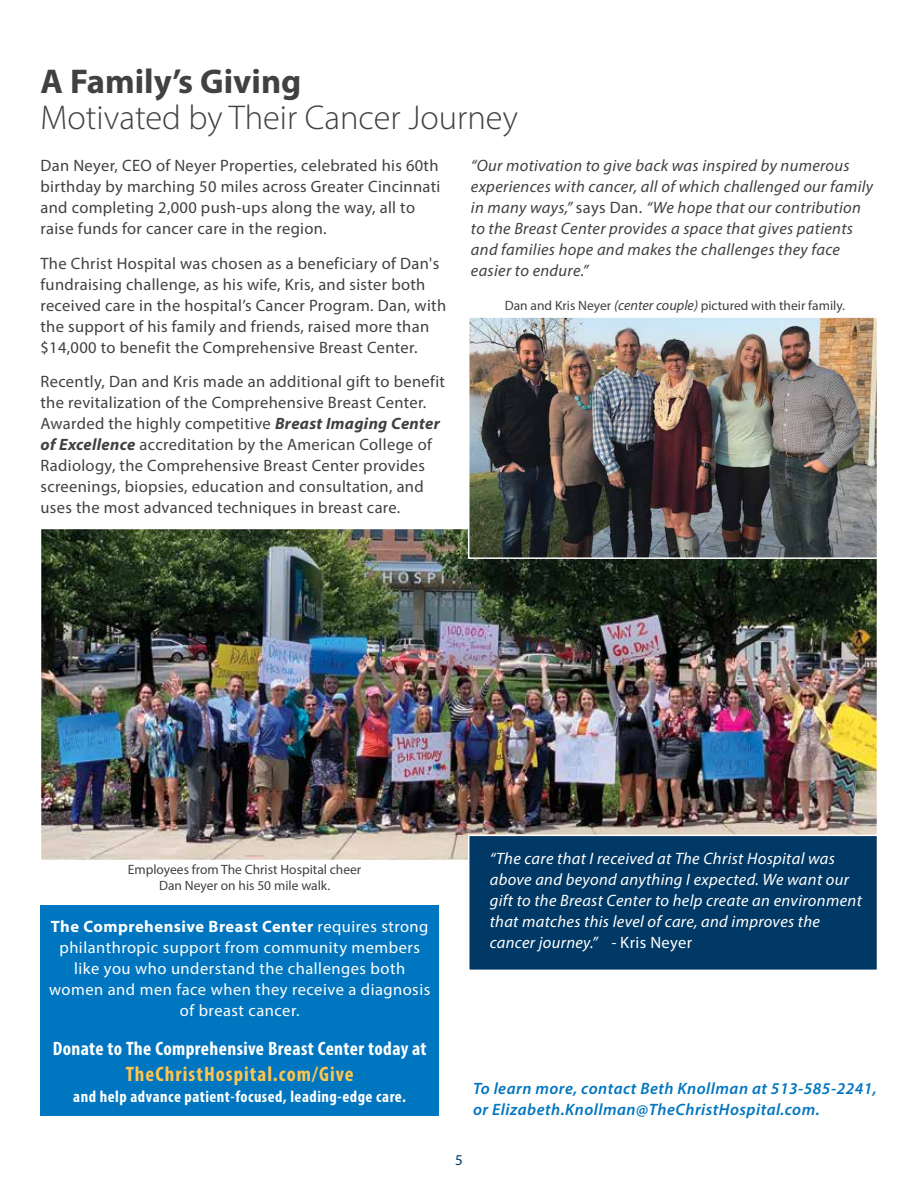
<style>
.page{position:relative;width:918px;height:1188px;background:#fff}
.page>*{position:absolute;margin:0;border:0;box-sizing:border-box;transform-origin:0 0}
.t1{font:300 34.5px "Myriad Pro";color:#414042}
.t2{font:700 34.5px "Myriad Pro";color:#414042}
.t3{font:700 condensed 21px "Myriad Pro";letter-spacing:.05em;color:#fec54e}
.t4{font:700 condensed 19.5px "Myriad Pro";letter-spacing:.02em;color:#fff}
.t5{font:16.5px/21px "Myriad Pro";letter-spacing:.02em;color:#414042}
.t6{font:italic 16.5px/21px "Myriad Pro";letter-spacing:.02em;color:#414042}
.t7{font:italic 16.5px/21px "Myriad Pro";letter-spacing:.02em;color:#fff}
.t8{font:16.5px/21px "Myriad Pro";letter-spacing:.03em;color:#fff;text-align:center}
.t9{font:italic 600 16.5px/21px "Myriad Pro";letter-spacing:.03em;color:#0076c0}
.t10{font:700 condensed 16.5px "Myriad Pro";letter-spacing:.03em;color:#fff}
.t11{font:15px "Myriad Pro";color:#003965}
.t12{font:13.5px/16.5px "Myriad Pro";color:#414042;text-align:center}
.s1{font-weight:700;font-style:italic}
.s2{font-style:normal}
.s3{font-style:italic;font-size:14.25px}
.s4{font-weight:700}
</style>
<div class="page">
<div style="left:40px;top:905px;width:399px;height:211px;background:#0076c0"></div>
<img style="left:43px;top:531px;width:832px;height:327px">
<div style="left:469px;top:835px;width:409px;height:135px;background:#003965"></div>
<div style="left:468px;top:835px;width:410px;height:136px;border:2px solid #fff"></div>
<img style="left:471px;top:319px;width:404px;height:237px">
<div style="left:468px;top:316px;width:410px;height:243px;border:2px solid #fff"></div>
<h1 class="t2" style="left:40px;top:59px;width:262px">A Family’s Giving</h1>
<h1 class="t1" style="left:40px;top:97px;width:479px">Motivated by Their Cancer Journey</h1>
<p class="t5" style="left:40px;top:155px;width:401px">Dan Neyer, CEO of Neyer Properties, celebrated his 60th birthday by marching 50 miles across Greater Cincinnati and completing 2,000 push-ups along the way, all to raise funds for cancer care in the region.</p>
<p class="t5" style="left:40px;top:252px;width:407px">The Christ Hospital was chosen as a beneficiary of Dan's fundraising challenge, as his wife, Kris, and sister both received care in the hospital’s Cancer Program. Dan, with the support of his family and friends, raised more than $14,000 to benefit the Comprehensive Breast Center.</p>
<p class="t5" style="left:40px;top:371px;width:406px">Recently, Dan and Kris made an additional gift to benefit the revitalization of the Comprehensive Breast Center.<br>Awarded the highly competitive <span class="s1">Breast Imaging Center of Excellence</span> accreditation by the American College of Radiology, the Comprehensive Breast Center provides screenings, biopsies, education and consultation, and uses the most advanced techniques in breast care.</p>
<p class="t6" style="left:471px;top:155px;width:404px">“Our motivation to give back was inspired by numerous experiences with cancer, all of which challenged our family in many ways,” <span class="s2">says Dan.</span> “We hope that our contribution to the Breast Center provides a space that gives patients and families hope and makes the challenges they face easier to endure.”</p>
<p class="t12" style="left:505px;top:297px;width:342px">Dan and Kris Neyer <span class="s3">(center couple)</span> pictured with their family.</p>
<p class="t12" style="left:128px;top:861px;width:235px">Employees from The Christ Hospital cheer<br>Dan Neyer on his 50 mile walk.</p>
<p class="t8" style="left:49px;top:916px;width:383px"><span class="s4">The Comprehensive Breast Center</span> requires strong philanthropic support from community members like you who understand the challenges both women and men face when they receive a diagnosis of breast cancer.</p>
<p class="t4" style="left:53px;top:1036px;width:375px">Donate to The Comprehensive Breast Center today at</p>
<p class="t3" style="left:126px;top:1060px;width:229px">TheChristHospital.com/Give</p>
<p class="t10" style="left:73px;top:1086px;width:334px">and help advance patient-focused, leading-edge care.</p>
<p class="t7" style="left:490px;top:848px;width:374px">“The care that I received at The Christ Hospital was above and beyond anything I expected. We want our gift to the Breast Center to help create an environment that matches this level of care, and improves the cancer journey.” - <span class="s2">Kris Neyer</span></p>
<p class="t9" style="left:473px;top:1078px;width:405px">To learn more, contact Beth Knollman at 513-585-2241, or Elizabeth.Knollman@TheChristHospital.com.</p>
<p class="t11" style="left:455px;top:1150px;width:9px">5</p>
</div>
